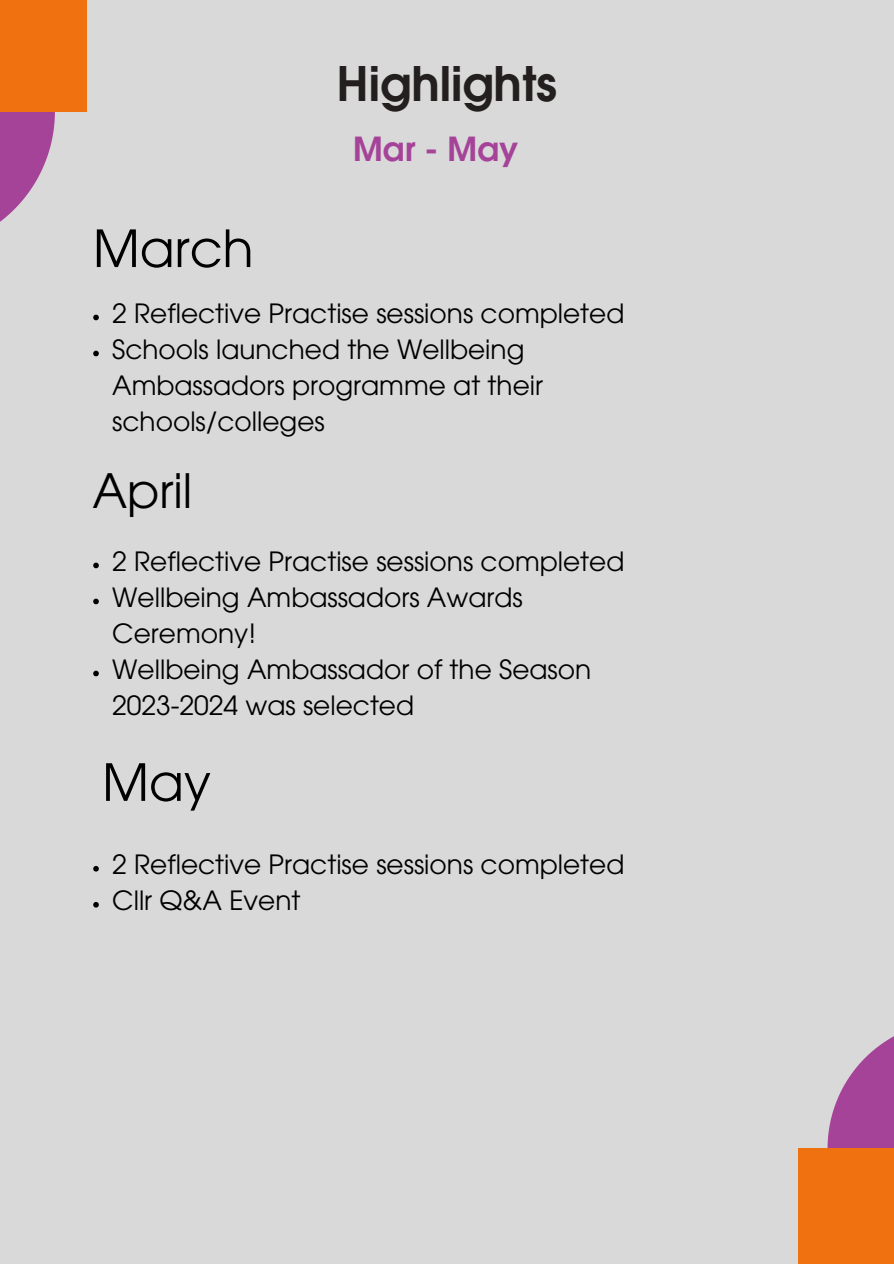
<style>
.page{position:relative;width:894px;height:1264px;background:#fff}
.page>*{position:absolute;margin:0;border:0;box-sizing:border-box;transform-origin:0 0}
.t1{font:50.85px "ITC Avant Garde Std";color:#000}
.t2{font:600 47.25px "ITC Avant Garde Std";color:#231f1f}
.t3{font:47.1px "ITC Avant Garde Std";color:#000}
.t4{font:600 33px "ITC Avant Garde Std";color:#a54399}
.t5{font:26.4px/36px "ITC Avant Garde Std";color:#000}
</style>
<div class="page">
<div style="left:0;top:0;width:893px;height:1263px;background:#d9d9d9"></div>
<svg style="left:0;top:111px;width:55px;height:111px"></svg>
<div style="left:0;top:0;width:87px;height:111px;background:#f07110"></div>
<svg style="left:827px;top:1037px;width:66px;height:111px"></svg>
<div style="left:797px;top:1148px;width:96px;height:115px;background:#f07110"></div>
<svg style="left:93px;top:866px;width:6px;height:5px"></svg>
<svg style="left:93px;top:902px;width:6px;height:5px"></svg>
<svg style="left:93px;top:562px;width:6px;height:6px"></svg>
<svg style="left:93px;top:598px;width:6px;height:6px"></svg>
<svg style="left:93px;top:670px;width:6px;height:6px"></svg>
<svg style="left:93px;top:315px;width:6px;height:5px"></svg>
<svg style="left:93px;top:351px;width:6px;height:5px"></svg>
<h1 class="t1" style="left:93px;top:229px;width:162px">March</h1>
<p class="t2" style="left:336px;top:66px;width:222px">Highlights</p>
<h2 class="t4" style="left:353px;top:137px;width:166px">Mar - May</h2>
<h2 class="t5" style="left:112px;top:298px;width:513px">2 Reflective Practise sessions completed</h2>
<p class="t5" style="left:112px;top:334px;width:432px">Schools launched the Wellbeing<br>Ambassadors programme at their schools/colleges</p>
<h3 class="t3" style="left:92px;top:473px;width:101px">April</h3>
<p class="t5" style="left:112px;top:546px;width:513px">2 Reflective Practise sessions completed</p>
<p class="t5" style="left:112px;top:582px;width:412px">Wellbeing Ambassadors Awards<br>Ceremony!</p>
<p class="t5" style="left:112px;top:654px;width:480px">Wellbeing Ambassador of the Season<br>2023-2024 was selected</p>
<p class="t1" style="left:102px;top:763px;width:110px">May</p>
<p class="t5" style="left:112px;top:849px;width:513px">2 Reflective Practise sessions completed</p>
<h2 class="t5" style="left:112px;top:885px;width:190px">Cllr Q&amp;A Event</h2>
</div>
